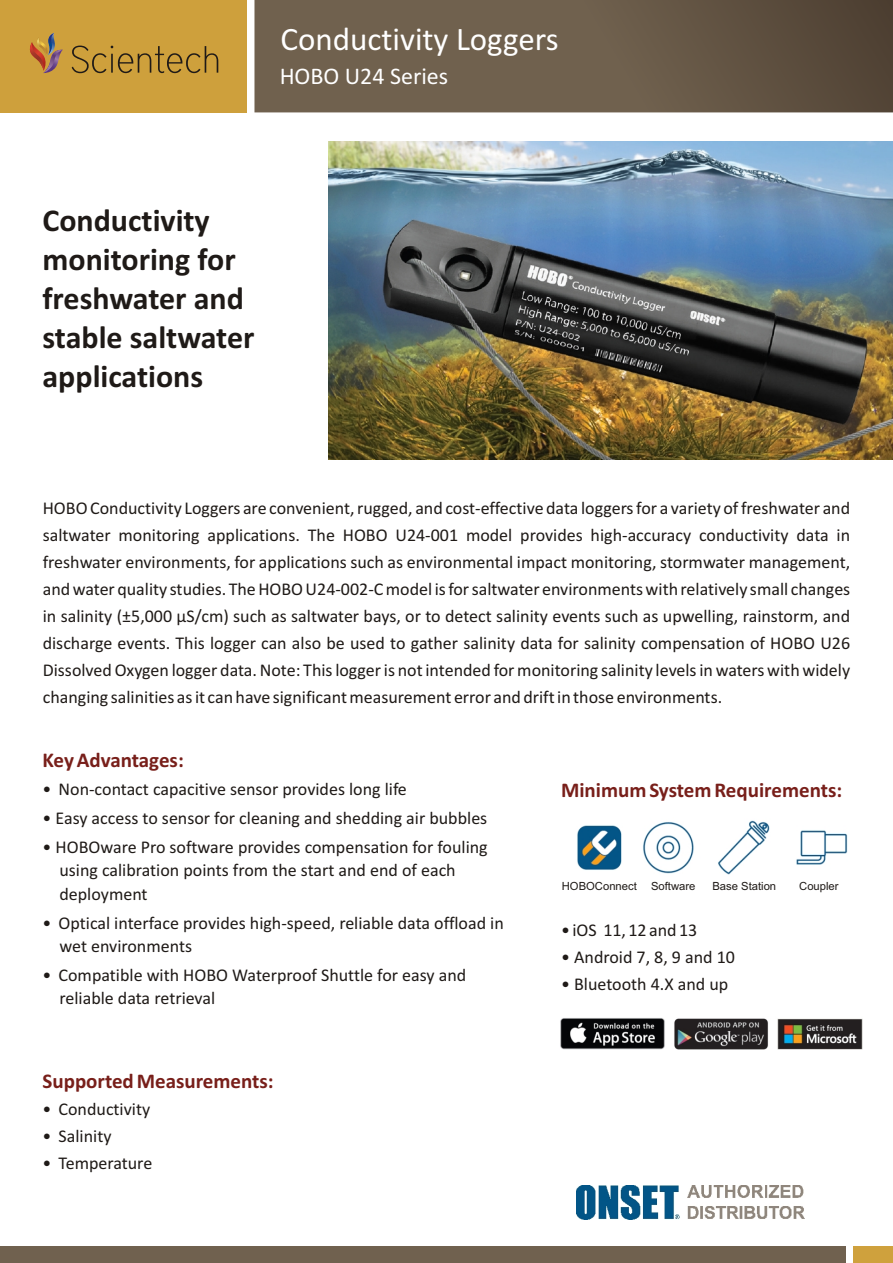
<style>
.page{position:relative;width:893px;height:1263px;background:#fff}
.page>*{position:absolute;margin:0;border:0;box-sizing:border-box;transform-origin:0 0}
.t1{font:33px "Calibri";color:#fff}
.t2{font:700 31.95px/39px "Calibri";color:#1f1a17}
.t3{font:24px "Calibri";color:#fff}
.t4{font:700 21px "Calibri";color:#781f1a}
.t5{font:18px/27px "Calibri";color:#1f1a17}
.t6{font:11.25px "Arial";color:#1f1a17}
</style>
<div class="page">
<div style="left:1px;top:1246px;width:845px;height:17px;background:#70614f"></div>
<div style="left:854px;top:1246px;width:39px;height:17px;background:#cfa13d"></div>
<svg style="left:254px;top:0;width:639px;height:112px;background:#685948"></svg>
<div style="left:0;top:0;width:246px;height:112px;background:#cea03c"></div>
<svg style="left:72px;top:46px;width:146px;height:27px"></svg>
<svg style="left:29px;top:33px;width:34px;height:40px"></svg>
<img style="left:328px;top:142px;width:565px;height:318px">
<img style="left:576px;top:1185px;width:228px;height:35px">
<img style="left:577px;top:825px;width:45px;height:45px">
<img style="left:560px;top:1018px;width:302px;height:31px">
<img style="left:643px;top:820px;width:205px;height:55px">
<h1 class="t1" style="left:281px;top:25px;width:280px">Conductivity Loggers</h1>
<h3 class="t3" style="left:280px;top:66px;width:170px">HOBO U24 Series</h3>
<h2 class="t2" style="left:43px;top:203px;width:213px">Conductivity monitoring for freshwater and stable saltwater applications</h2>
<p class="t5" style="left:43px;top:496px;width:809px;text-align:justify">HOBO Conductivity Loggers are convenient, rugged, and cost-effective data loggers for a variety of freshwater and saltwater monitoring applications. The HOBO U24-001 model provides high-accuracy conductivity data in freshwater environments, for applications such as environmental impact monitoring, stormwater management, and water quality studies. The HOBO U24-002-C model is for saltwater environments with relatively small changes in salinity (±5,000 µS/cm) such as saltwater bays, or to detect salinity events such as upwelling, rainstorm, and discharge events. This logger can also be used to gather salinity data for salinity compensation of HOBO U26<br>Dissolved Oxygen logger data. Note: This logger is not intended for monitoring salinity levels in waters with widely changing salinities as it can have significant measurement error and drift in those environments.</p>
<p class="t4" style="left:43px;top:751px;width:143px">Key Advantages:</p>
<p class="t5" style="left:43px;top:777px;width:366px">• Non-contact capacitive sensor provides long life</p>
<p class="t5" style="left:43px;top:806px;width:446px">• Easy access to sensor for cleaning and shedding air bubbles</p>
<p class="t5" style="left:59px;top:837px;width:430px;line-height:23.4px;text-indent:-17px">• HOBOware Pro software provides compensation for fouling using calibration points from the start and end of each deployment</p>
<p class="t5" style="left:59px;top:912px;width:446px;line-height:23.4px;text-indent:-17px">• Optical interface provides high-speed, reliable data offload in wet environments</p>
<p class="t5" style="left:59px;top:965px;width:408px;line-height:23.4px;text-indent:-17px">• Compatible with HOBO Waterproof Shuttle for easy and reliable data retrieval</p>
<p class="t4" style="left:43px;top:1072px;width:233px">Supported Measurements:</p>
<p class="t5" style="left:43px;top:1096px;width:109px">• Conductivity</p>
<p class="t5" style="left:43px;top:1123px;width:70px">• Salinity</p>
<p class="t5" style="left:43px;top:1150px;width:111px">• Temperature</p>
<p class="t4" style="left:561px;top:781px;width:283px">Minimum System Requirements:</p>
<p class="t6" style="left:562px;top:882px;width:77px">HOBOConnect</p>
<p class="t6" style="left:799px;top:882px;width:41px">Coupler</p>
<p class="t6" style="left:651px;top:882px;width:46px">Software</p>
<p class="t6" style="left:712px;top:882px;width:65px">Base Station</p>
<p class="t5" style="left:561px;top:918px;width:138px">• iOS 11, 12 and 13</p>
<p class="t5" style="left:561px;top:945px;width:175px">• Android 7, 8, 9 and 10</p>
<p class="t5" style="left:561px;top:972px;width:169px">• Bluetooth 4.X and up</p>
</div>
